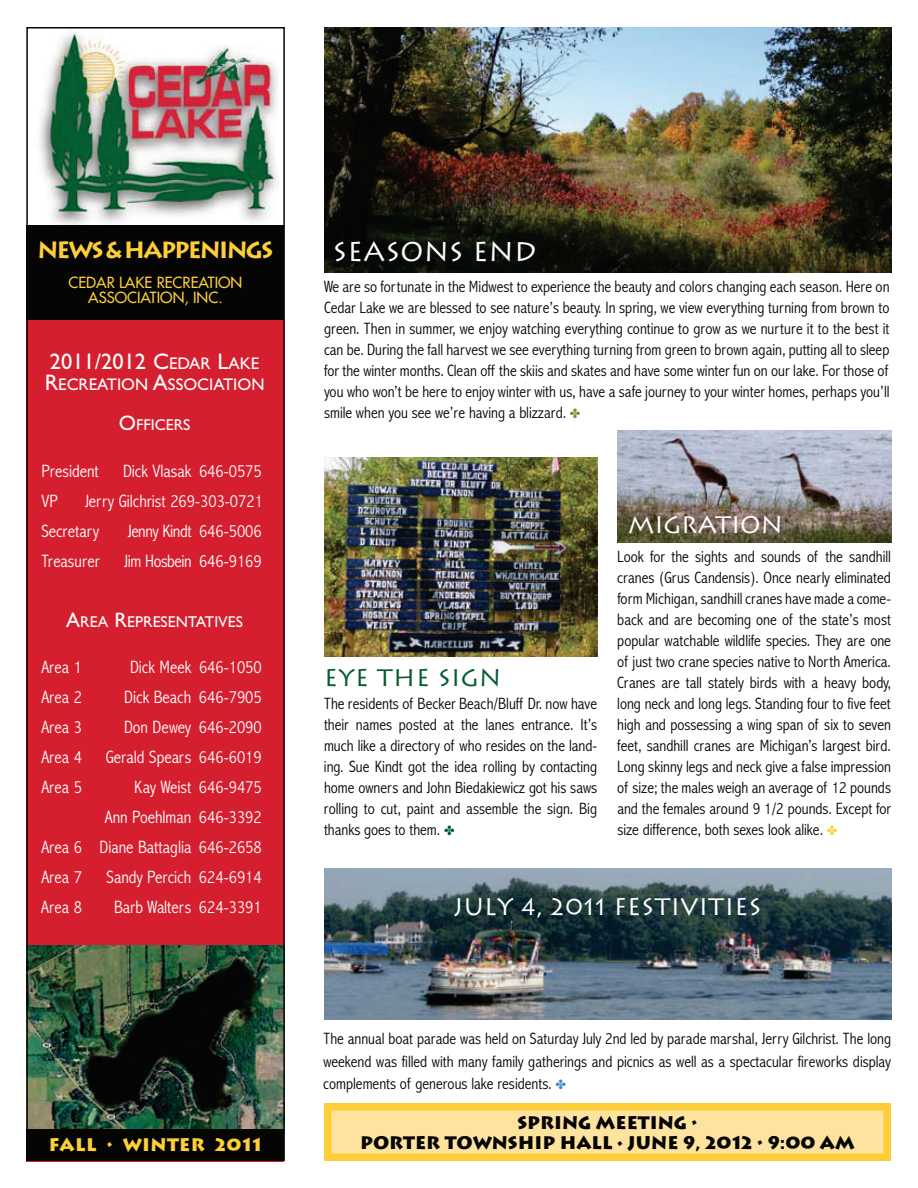
<style>
.page{position:relative;width:918px;height:1188px;background:#fff}
.page>*{position:absolute;margin:0;border:0;box-sizing:border-box;transform-origin:0 0}
.t1{font:27px "Lithos";letter-spacing:.02em;color:#fff}
.t2{font:24px "Lithos";letter-spacing:.02em;color:#fff}
.t3{font:24px "Lithos";letter-spacing:.02em;color:#055b31}
.t4{font:24px "Lithos";color:#fff}
.t5{font:700 23.25px "Lithos Pro";letter-spacing:-.085em;color:#fece38}
.t6{font:22.5px "Gill Sans";color:#fff}
.t7{font:300 condensed 18px/30px "Abadi";color:#fff}
.t8{font:900 18px/19.5px "Lithos";color:#040504;text-align:center}
.t9{font:300 condensed 18px "Abadi";letter-spacing:-.02em;color:#fff}
.t10{font:900 18px "Lithos";letter-spacing:.02em;color:#fece38}
.t11{font:16.8px "Gill Sans";color:#fff}
.t12{font:300 condensed 16.5px/21px "Abadi";color:#040504;text-align:justify}
.t13{font:15.75px "Gill Sans";color:#fff}
.t14{font:15px/15px "Futura";color:#fece38;text-align:center}
.s1{font-size:16.8px}
.s2{font-size:22.5px}
.s3{font-size:21px}
.s4{color:#769039}
.s5{color:#055b31}
.s6{color:#fece38}
.s7{color:#4089c8}
</style>
<div class="page">
<img style="left:324px;top:868px;width:567px;height:152px">
<img style="left:39px;top:31px;width:240px;height:194px">
<div style="left:26px;top:309px;width:258px;height:852px;background:#d51f2f"></div>
<img style="left:29px;top:945px;width:253px;height:184px">
<div style="left:26px;top:1129px;width:258px;height:32px;background:#040504"></div>
<div style="left:26px;top:225px;width:258px;height:95px;background:#040504"></div>
<div style="left:328px;top:1107px;width:559px;height:50px;background:#fee39f"></div>
<div style="left:324px;top:1103px;width:567px;height:58px;border:8px solid #fece38"></div>
<img style="left:324px;top:27px;width:567px;height:246px">
<img style="left:324px;top:457px;width:273px;height:200px">
<div style="left:26px;top:27px;width:259px;height:1134px;border:2px solid #040504"></div>
<img style="left:617px;top:431px;width:274px;height:112px">
<p class="t5" style="left:37px;top:236px;width:238px">NEWS &amp; HAPPENINGS</p>
<p class="t14" style="left:68px;top:276px;width:175px">CEDAR LAKE RECREATION<br>ASSOCIATION, INC.</p>
<p class="t6" style="left:50px;top:353px;width:211px">2011/2012 C<span class="s1">EDAR</span> L<span class="s1">AKE</span></p>
<p class="t11" style="left:45px;top:378px;width:221px"><span class="s2">R</span>ECREATION <span class="s2">A</span>SSOCIATION</p>
<p class="t13" style="left:119px;top:420px;width:73px"><span class="s3">O</span>FFICERS</p>
<p class="t7" style="left:41px;top:458px;width:59px">President</p>
<p class="t7" style="left:123px;top:458px;width:140px">Dick Vlasak 646-0575</p>
<p class="t7" style="left:41px;top:488px;width:18px">VP</p>
<p class="t7" style="left:41px;top:488px;width:223px;text-indent:44px">Jerry Gilchrist 269-303-0721<br>Secretary</p>
<p class="t9" style="left:128px;top:525px;width:136px">Jenny Kindt 646-5006</p>
<p class="t7" style="left:41px;top:548px;width:60px">Treasurer</p>
<p class="t9" style="left:124px;top:555px;width:139px">Jim Hosbein 646-9169</p>
<p class="t13" style="left:66px;top:616px;width:178px"><span class="s3">A</span>REA <span class="s3">R</span>EPRESENTATIVES</p>
<p class="t7" style="left:41px;top:654px;width:42px">Area 1</p>
<p class="t7" style="left:130px;top:654px;width:133px">Dick Meek 646-1050</p>
<p class="t7" style="left:41px;top:684px;width:42px">Area 2</p>
<p class="t7" style="left:124px;top:684px;width:139px">Dick Beach 646-7905</p>
<p class="t7" style="left:41px;top:714px;width:42px">Area 3</p>
<p class="t7" style="left:124px;top:714px;width:139px">Don Dewey 646-2090</p>
<p class="t7" style="left:41px;top:744px;width:42px">Area 4</p>
<p class="t7" style="left:106px;top:744px;width:158px">Gerald Spears 646-6019</p>
<p class="t7" style="left:41px;top:774px;width:42px">Area 5</p>
<p class="t7" style="left:134px;top:774px;width:129px">Kay Weist 646-9475</p>
<p class="t7" style="left:105px;top:804px;width:158px">Ann Poehlman 646-3392</p>
<p class="t7" style="left:41px;top:834px;width:222px">Area 6 Diane Battaglia 646-2658</p>
<p class="t7" style="left:41px;top:864px;width:42px">Area 7</p>
<p class="t7" style="left:107px;top:864px;width:157px">Sandy Percich 624-6914</p>
<p class="t7" style="left:41px;top:894px;width:42px">Area 8</p>
<p class="t7" style="left:114px;top:894px;width:149px">Barb Walters 624-3391</p>
<p class="t10" style="left:49px;top:1135px;width:214px">FALL • WINTER 2011</p>
<p class="t1" style="left:333px;top:236px;width:205px">SEASONS END</p>
<p class="t12" style="left:324px;top:278px;width:567px">We are so fortunate in the Midwest to experience the beauty and colors changing each season. Here on Cedar Lake we are blessed to see nature’s beauty. In spring, we view everything turning from brown to green. Then in summer, we enjoy watching everything continue to grow as we nurture it to the best it can be. During the fall harvest we see everything turning from green to brown again, putting all to sleep for the winter months. Clean off the skiis and skates and have some winter fun on our lake. For those of you who won’t be here to enjoy winter with us, have a safe journey to your winter homes, perhaps you’ll smile when you see we’re having a blizzard. <span class="s4">✤</span></p>
<p class="t3" style="left:324px;top:664px;width:178px">EYE THE SIGN</p>
<p class="t12" style="left:324px;top:694px;width:275px">The residents of Becker Beach/Bluff Dr. now have their names posted at the lanes entrance. It’s much like a directory of who resides on the land&shy;ing. Sue Kindt got the idea rolling by contacting home owners and John Biedakiewicz got his saws rolling to cut, paint and assemble the sign. Big thanks goes to them. <span class="s5">✤</span></p>
<p class="t4" style="left:628px;top:510px;width:156px">MIGRATION</p>
<p class="t12" style="left:617px;top:547px;width:275px">Look for the sights and sounds of the sandhill cranes (Grus Candensis). Once nearly eliminated form Michigan, sandhill cranes have made a come&shy;back and are becoming one of the state’s most popular watchable wildlife species. They are one of just two crane species native to North America.<br>Cranes are tall stately birds with a heavy body, long neck and long legs. Standing four to five feet high and possessing a wing span of six to seven feet, sandhill cranes are Michigan’s largest bird.<br>Long skinny legs and neck give a false impression of size; the males weigh an average of 12 pounds and the females around 9 1/2 pounds. Except for size difference, both sexes look alike. <span class="s6">✤</span></p>
<p class="t2" style="left:454px;top:893px;width:310px">JULY 4, 2011 FESTIVITIES</p>
<p class="t12" style="left:323px;top:1029px;width:569px;line-height:22.5px">The annual boat parade was held on Saturday July 2nd led by parade marshal, Jerry Gilchrist. The long weekend was filled with many family gatherings and picnics as well as a spectacular fireworks display complements of generous lake residents. <span class="s7">✤</span></p>
<p class="t8" style="left:360px;top:1113px;width:496px">SPRING MEETING •<br>PORTER TOWNSHIP HALL • JUNE 9, 2012 • 9:00 AM</p>
</div>
